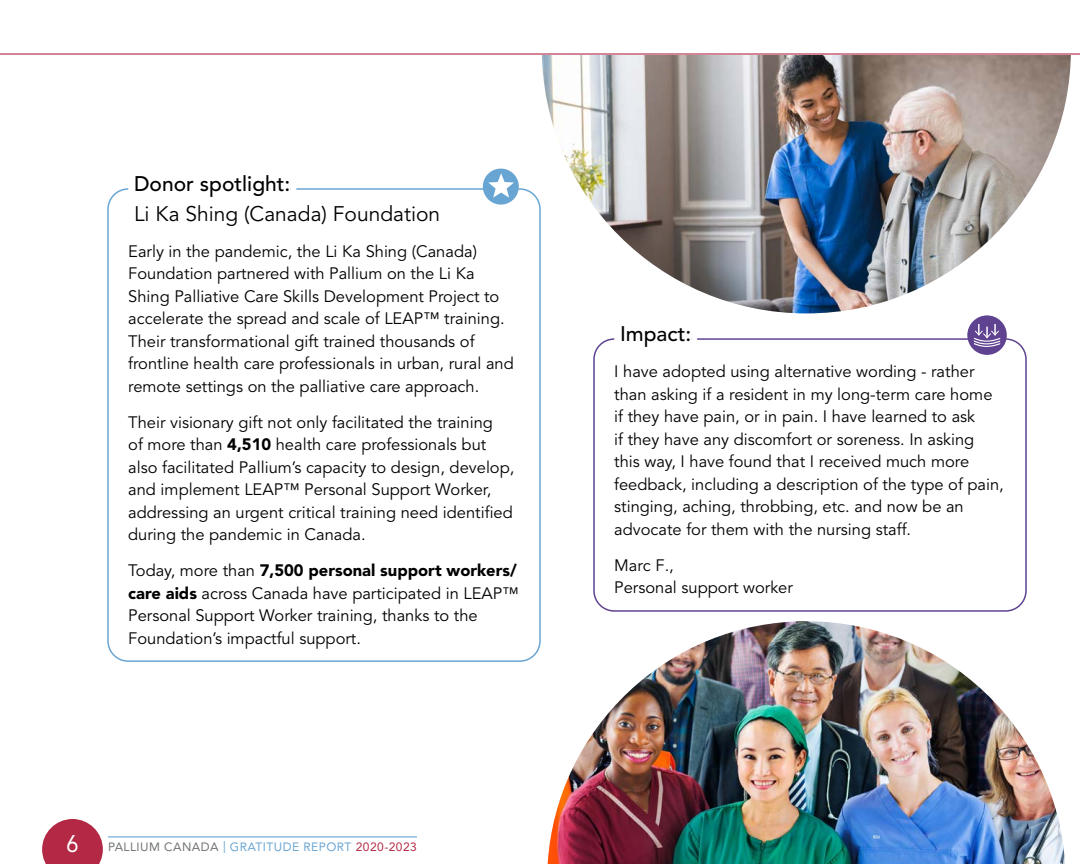
<style>
.page{position:relative;width:1080px;height:864px;background:#fff}
.page>*{position:absolute;margin:0;border:0;box-sizing:border-box;transform-origin:0 0}
.t1{font:21px "Avenir LT Std";color:#000}
.t2{font:500 21px "Avenir LT Std";color:#000}
.t3{font:16.5px/22.5px "Avenir LT Std";color:#000}
.t4{font:12px "Avenir LT Std";letter-spacing:.04em;color:#69a5d2}
.s1{font-weight:900}
.s2{font-size:24px;color:#fff}
.s3{color:#6e7273}
.s4{color:#b22845}
</style>
<div class="page">
<svg style="left:42px;top:819px;width:61px;height:45px"></svg>
<hr style="left:108px;top:836px;width:309px;height:1px;background:#69a5d2">
<div style="left:107px;top:188px;width:434px;height:474px;border:2px solid #69a5d2;border-radius:20px"></div>
<div style="left:128px;top:169px;width:162px;height:30px;background:#fff"></div>
<div style="left:290px;top:169px;width:6px;height:30px;background:#fff"></div>
<svg style="left:482px;top:168px;width:39px;height:37px"></svg>
<div style="left:593px;top:338px;width:434px;height:274px;border:2px solid #5f4290;border-radius:20px"></div>
<div style="left:614px;top:319px;width:77px;height:30px;background:#fff"></div>
<div style="left:691px;top:319px;width:6px;height:30px;background:#fff"></div>
<div style="left:967px;top:315px;width:40px;height:40px;background:#5f4290;border-radius:50%"></div>
<svg style="left:974px;top:324px;width:26px;height:23px"></svg>
<img style="left:542px;top:55px;width:529px;height:258px">
<img style="left:548px;top:621px;width:517px;height:243px">
<hr style="left:0;top:53px;width:1080px;height:2px;background:#b22845">
<p class="t2" style="left:134px;top:172px;width:158px">Donor spotlight:</p>
<p class="t1" style="left:134px;top:201px;width:308px">Li Ka Shing (Canada) Foundation</p>
<p class="t3" style="left:128px;top:240px;width:387px">Early in the pandemic, the Li Ka Shing (Canada)<br>Foundation partnered with Pallium on the Li Ka Shing Palliative Care Skills Development Project to accelerate the spread and scale of LEAP™ training.<br>Their transformational gift trained thousands of frontline health care professionals in urban, rural and remote settings on the palliative care approach.</p>
<p class="t3" style="left:128px;top:411px;width:388px">Their visionary gift not only facilitated the training<br>of more than <span class="s1">4,510</span> health care professionals but also facilitated Pallium’s capacity to design, develop, and implement LEAP™ Personal Support Worker, addressing an urgent critical training need identified during the pandemic in Canada.</p>
<p class="t3" style="left:128px;top:560px;width:392px">Today, more than <span class="s1">7,500 personal support workers/ care aids</span> across Canada have participated in LEAP™ Personal Support Worker training, thanks to the Foundation’s impactful support.</p>
<p class="t4" style="left:66px;top:840px;width:352px"><span class="s2">6</span> <span class="s3">PALLIUM CANADA</span> | GRATITUDE REPORT <span class="s4">2020-2023</span></p>
<p class="t2" style="left:620px;top:322px;width:73px">Impact:</p>
<p class="t3" style="left:614px;top:361px;width:391px">I have adopted using alternative wording - rather than asking if a resident in my long-term care home if they have pain, or in pain. I have learned to ask<br>if they have any discomfort or soreness. In asking this way, I have found that I received much more feedback, including a description of the type of pain, stinging, aching, throbbing, etc. and now be an advocate for them with the nursing staff.</p>
<p class="t3" style="left:614px;top:554px;width:180px">Marc F.,<br>Personal support worker</p>
</div>
